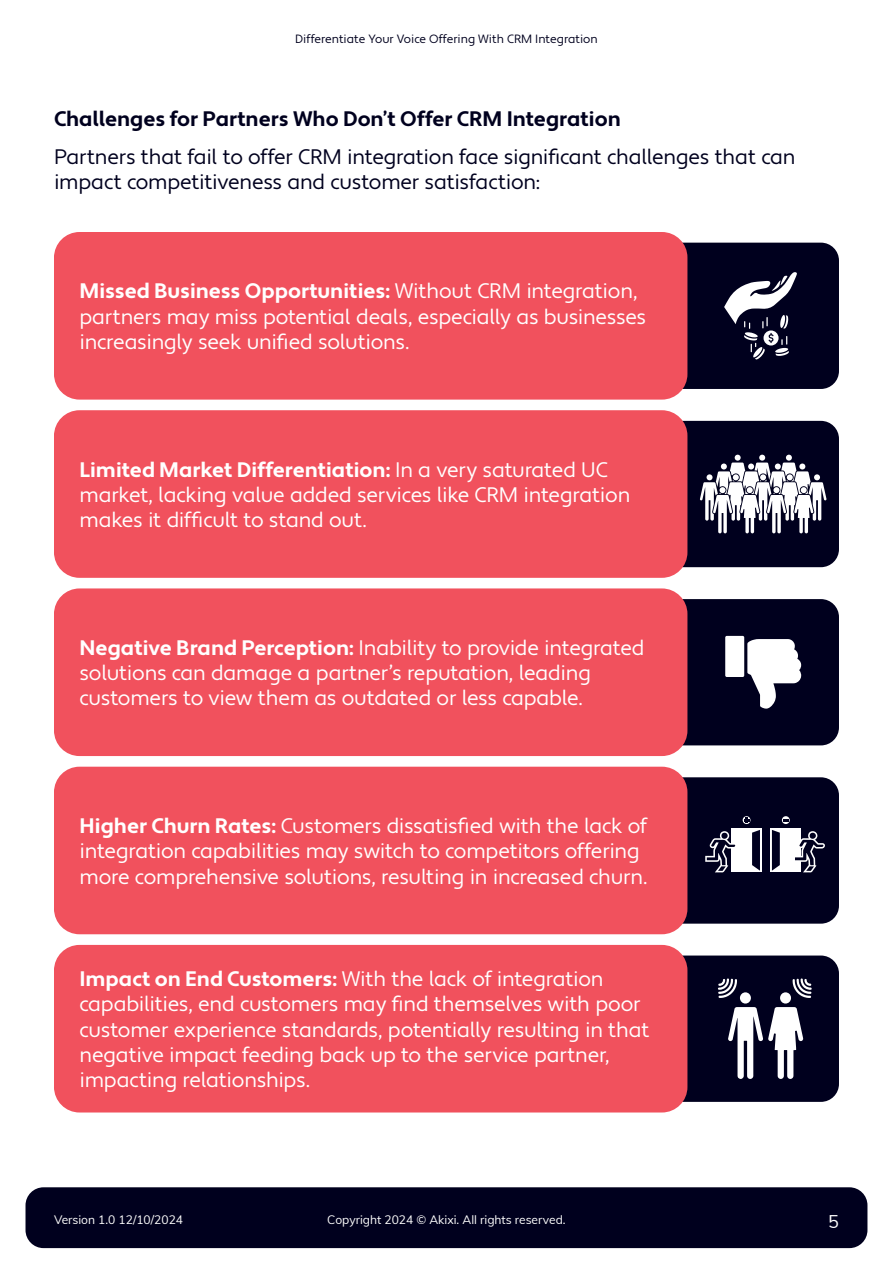
<style>
.page{position:relative;width:893px;height:1263px;background:#fff}
.page>*{position:absolute;margin:0;border:0;box-sizing:border-box;transform-origin:0 0}
.Body_Content{font:21px/25.2px "Apertura";letter-spacing:-.015em;color:#fff}
.Body_Content-2{font:21px/25.2px "Apertura";letter-spacing:-.015em;color:#00001e}
.Body_Content-3{font:700 21px "Apertura";letter-spacing:-.005em;color:#00001e}
.t1{font:18px "Muli";color:#fff}
.t2{font:12px "Muli";color:#fff}
.t3{font:12px "Apertura";color:#00001e}
.s1{font-weight:700}
</style>
<div class="page">
<div style="left:26px;top:1187px;width:841px;height:61px;background:#00001e;border-radius:18px"></div>
<div style="left:54px;top:421px;width:785px;height:146px;background:#00001e;border-radius:18px"></div>
<div style="left:54px;top:410px;width:633px;height:168px;background:#f1515d;border-radius:26px"></div>
<svg style="left:700px;top:455px;width:127px;height:78px"></svg>
<div style="left:54px;top:599px;width:785px;height:146px;background:#00001e;border-radius:18px"></div>
<div style="left:54px;top:588px;width:633px;height:168px;background:#f1515d;border-radius:26px"></div>
<svg style="left:725px;top:636px;width:76px;height:73px"></svg>
<div style="left:54px;top:955px;width:785px;height:147px;background:#00001e;border-radius:18px"></div>
<div style="left:54px;top:945px;width:633px;height:167px;background:#f1515d;border-radius:26px"></div>
<div style="left:54px;top:243px;width:785px;height:146px;background:#00001e;border-radius:18px"></div>
<div style="left:54px;top:232px;width:633px;height:168px;background:#f1515d;border-radius:26px"></div>
<svg style="left:724px;top:272px;width:73px;height:87px"></svg>
<div style="left:54px;top:777px;width:785px;height:147px;background:#00001e;border-radius:18px"></div>
<div style="left:54px;top:767px;width:633px;height:167px;background:#f1515d;border-radius:26px"></div>
<div style="left:731px;top:829px;width:31px;height:43px;background:#fff"></div>
<svg style="left:752px;top:830px;width:8px;height:41px"></svg>
<div style="left:770px;top:829px;width:31px;height:43px;background:#fff"></div>
<svg style="left:772px;top:830px;width:8px;height:41px"></svg>
<svg style="left:705px;top:831px;width:31px;height:41px"></svg>
<svg style="left:795px;top:831px;width:30px;height:41px"></svg>
<svg style="left:782px;top:816px;width:8px;height:8px"></svg>
<svg style="left:793px;top:978px;width:19px;height:20px"></svg>
<svg style="left:718px;top:978px;width:19px;height:20px"></svg>
<svg style="left:728px;top:1007px;width:75px;height:72px"></svg>
<div style="left:780px;top:992px;width:11px;height:11px;background:#fff;border-radius:50%"></div>
<div style="left:740px;top:992px;width:11px;height:11px;background:#fff;border-radius:50%"></div>
<p class="t3" style="left:295px;top:31px;width:304px">Differentiate Your Voice Offering With CRM Integration</p>
<p class="Body_Content-3" style="left:54px;top:106px;width:568px">Challenges for Partners Who Don’t Offer CRM Integration</p>
<p class="Body_Content-2" style="left:54px;top:145px;width:743px">Partners that fail to offer CRM integration face significant challenges that can impact competitiveness and customer satisfaction:</p>
<p class="Body_Content" style="left:80px;top:279px;width:568px"><span class="s1">Missed Business Opportunities:</span> Without CRM integration, partners may miss potential deals, especially as businesses increasingly seek unified solutions.</p>
<p class="Body_Content" style="left:80px;top:458px;width:552px"><span class="s1">Limited Market Differentiation:</span> In a very saturated UC market, lacking value added services like CRM integration makes it difficult to stand out.</p>
<p class="Body_Content" style="left:80px;top:636px;width:566px"><span class="s1">Negative Brand Perception:</span> Inability to provide integrated solutions can damage a partner’s reputation, leading customers to view them as outdated or less capable.</p>
<p class="Body_Content" style="left:80px;top:814px;width:569px"><span class="s1">Higher Churn Rates:</span> Customers dissatisfied with the lack of integration capabilities may switch to competitors offering more comprehensive solutions, resulting in increased churn.</p>
<p class="Body_Content" style="left:80px;top:967px;width:572px"><span class="s1">Impact on End Customers:</span> With the lack of integration capabilities, end customers may find themselves with poor customer experience standards, potentially resulting in that negative impact feeding back up to the service partner, impacting relationships.</p>
<p class="t2" style="left:54px;top:1211px;width:131px">Version 1.0 12/10/2024</p>
<p class="t2" style="left:327px;top:1211px;width:240px">Copyright 2024 © Akixi. All rights reserved.</p>
<p class="t1" style="left:828px;top:1208px;width:12px">5</p>
</div>
